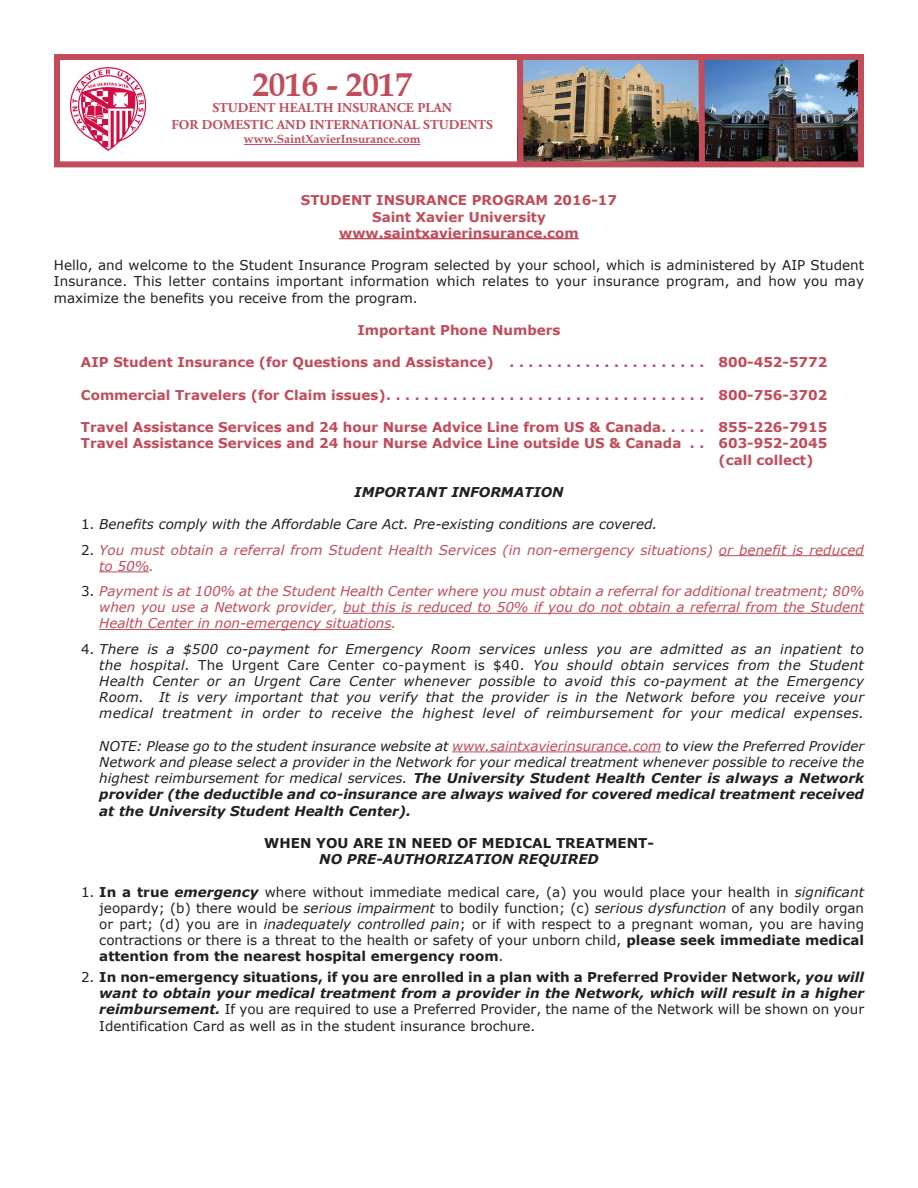
<style>
.page{position:relative;width:918px;height:1188px;background:#fff}
.page>*{position:absolute;margin:0;border:0;box-sizing:border-box;transform-origin:0 0}
.t1{font:700 33px "Book Antiqua";color:#c14c5a}
.t2{font:13.5px/16.2px "Verdana";color:#231f20;text-align:justify}
.t3{font:italic 13.5px/16.2px "Verdana";color:#231f20;text-align:justify}
.t4{font:700 13.5px/16.2px "Verdana";color:#c14c5a;text-align:center}
.t5{font:italic 13.5px/16.2px "Verdana";letter-spacing:.005em;color:#c14c5a}
.t6{font:700 13.5px/16.2px "Adobe Garamond";color:#c14c5a;text-align:center}
.t7{font:italic 700 13.5px "Verdana";color:#231f20}
.t8{font:700 13.5px "Verdana";color:#231f20}
.t9{font:700 12px "Book Antiqua";color:#c14c5a}
.s1{font-style:normal}
.s2{font-style:normal;color:#231f20}
.s3{color:#c14c5a}
.s4{font-weight:700}
.s5{font-weight:700;font-style:italic}
.s6{font-style:italic}
</style>
<div class="page">
<img style="left:708px;top:61px;width:149px;height:99px">
<img style="left:527px;top:61px;width:168px;height:99px">
<hr style="left:339px;top:238px;width:240px;height:1px;background:#c14c5a">
<hr style="left:719px;top:555px;width:145px;height:1px;background:#c14c5a">
<hr style="left:99px;top:572px;width:50px;height:1px;background:#c14c5a">
<hr style="left:343px;top:613px;width:521px;height:1px;background:#c14c5a">
<hr style="left:99px;top:629px;width:292px;height:1px;background:#c14c5a">
<hr style="left:452px;top:752px;width:209px;height:1px;background:#c14c5a">
<svg style="left:70px;top:67px;width:77px;height:84px"></svg>
<hr style="left:244px;top:144px;width:177px;height:1px;background:#c14c5a">
<svg style="left:695px;top:61px;width:13px;height:107px"></svg>
<svg style="left:514px;top:61px;width:13px;height:107px"></svg>
<div style="left:54px;top:54px;width:810px;height:113px;border:6px solid #c14c5a"></div>
<h1 class="t1" style="left:252px;top:66px;width:161px">2016 - 2017</h1>
<p class="t6" style="left:171px;top:100px;width:323px">STUDENT HEALTH INSURANCE PLAN<br>FOR DOMESTIC AND INTERNATIONAL STUDENTS</p>
<p class="t9" style="left:244px;top:132px;width:178px">www.SaintXavierInsurance.com</p>
<p class="t4" style="left:301px;top:192px;width:318px">STUDENT INSURANCE PROGRAM 2016-17<br>Saint Xavier University www.saintxavierinsurance.com</p>
<p class="t2" style="left:54px;top:257px;width:812px">Hello, and welcome to the Student Insurance Program selected by your school, which is administered by AIP Student Insurance. This letter contains important information which relates to your insurance program, and how you may maximize the benefits you receive from the program.</p>
<p class="t4" style="left:357px;top:322px;width:205px">Important Phone Numbers</p>
<p class="t4" style="left:81px;top:354px;width:433px">AIP Student Insurance (for Questions and Assistance) ......................</p>
<p class="t4" style="left:719px;top:354px;width:110px">800-452-5772</p>
<p class="t4" style="left:81px;top:387px;width:311px">Commercial Travelers (for Claim issues)...................................</p>
<p class="t4" style="left:719px;top:387px;width:110px">800-756-3702</p>
<p class="t4" style="left:81px;top:419px;width:586px">Travel Assistance Services and 24 hour Nurse Advice Line from US &amp; Canada......</p>
<p class="t4" style="left:719px;top:419px;width:110px">855-226-7915</p>
<p class="t4" style="left:81px;top:435px;width:609px">Travel Assistance Services and 24 hour Nurse Advice Line outside US &amp; Canada ...</p>
<p class="t4" style="left:719px;top:435px;width:110px;text-align:left">603-952-2045 (call collect)</p>
<p class="t7" style="left:354px;top:483px;width:211px">IMPORTANT INFORMATION</p>
<p class="t3" style="left:81px;top:517px;width:578px"><span class="s1">1.</span> Benefits comply with the Affordable Care Act. Pre-existing conditions are covered.</p>
<p class="t5" style="left:99px;top:542px;width:766px;text-indent:-18px"><span class="s2">2.</span> You must obtain a referral from Student Health Services (in non-emergency situations) or benefit is reduced to 50%.</p>
<p class="t5" style="left:99px;top:583px;width:766px;text-align:justify;text-indent:-18px"><span class="s2">3.</span> Payment is at 100% at the Student Health Center where you must obtain a referral for additional treatment; 80% when you use a Network provider, but this is reduced to 50% if you do not obtain a referral from the Student Health Center in non-emergency situations.</p>
<p class="t3" style="left:99px;top:641px;width:766px;text-indent:-18px"><span class="s1">4.</span> There is a $500 co-payment for Emergency Room services unless you are admitted as an inpatient to the hospital. <span class="s1">The Urgent Care Center co-payment is $40.</span> You should obtain services from the Student Health Center or an Urgent Care Center whenever possible to avoid this co-payment at the Emergency Room. It is very important that you verify that the provider is in the Network before you receive your medical treatment in order to receive the highest level of reimbursement for your medical expenses.</p>
<p class="t3" style="left:99px;top:738px;width:766px">NOTE: Please go to the student insurance website at <span class="s3">www.saintxavierinsurance.com</span> to view the Preferred Provider Network and please select a provider in the Network for your medical treatment whenever possible to receive the highest reimbursement for medical services. <span class="s4">The University Student Health Center is always a Network provider (the deductible and co-insurance are always waived for covered medical treatment received at the University Student Health Center).</span></p>
<p class="t8" style="left:264px;top:834px;width:391px">WHEN YOU ARE IN NEED OF MEDICAL TREATMENT-</p>
<p class="t7" style="left:319px;top:850px;width:281px">NO PRE-AUTHORIZATION REQUIRED</p>
<p class="t2" style="left:99px;top:884px;width:766px;text-indent:-18px">1. <span class="s4">In a true</span> <span class="s5">emergency</span> where without immediate medical care, (a) you would place your health in <span class="s6">significant </span>jeopardy; (b) there would be <span class="s6">serious impairment</span> to bodily function; (c) <span class="s6">serious dysfunction</span> of any bodily organ or part; (d) you are in <span class="s6">inadequately controlled pain</span>; or if with respect to a pregnant woman, you are having contractions or there is a threat to the health or safety of your unborn child, <span class="s4">please seek immediate medical attention from the nearest hospital emergency room</span>.</p>
<p class="t2" style="left:99px;top:969px;width:766px;text-indent:-18px">2. <span class="s4">In non-emergency situations, if you are enrolled in a plan with a Preferred Provider Network,</span> <span class="s5">you will want to obtain your medical treatment from a provider in the Network, which will result in a higher reimbursement.</span> If you are required to use a Preferred Provider, the name of the Network will be shown on your Identification Card as well as in the student insurance brochure.</p>
</div>
